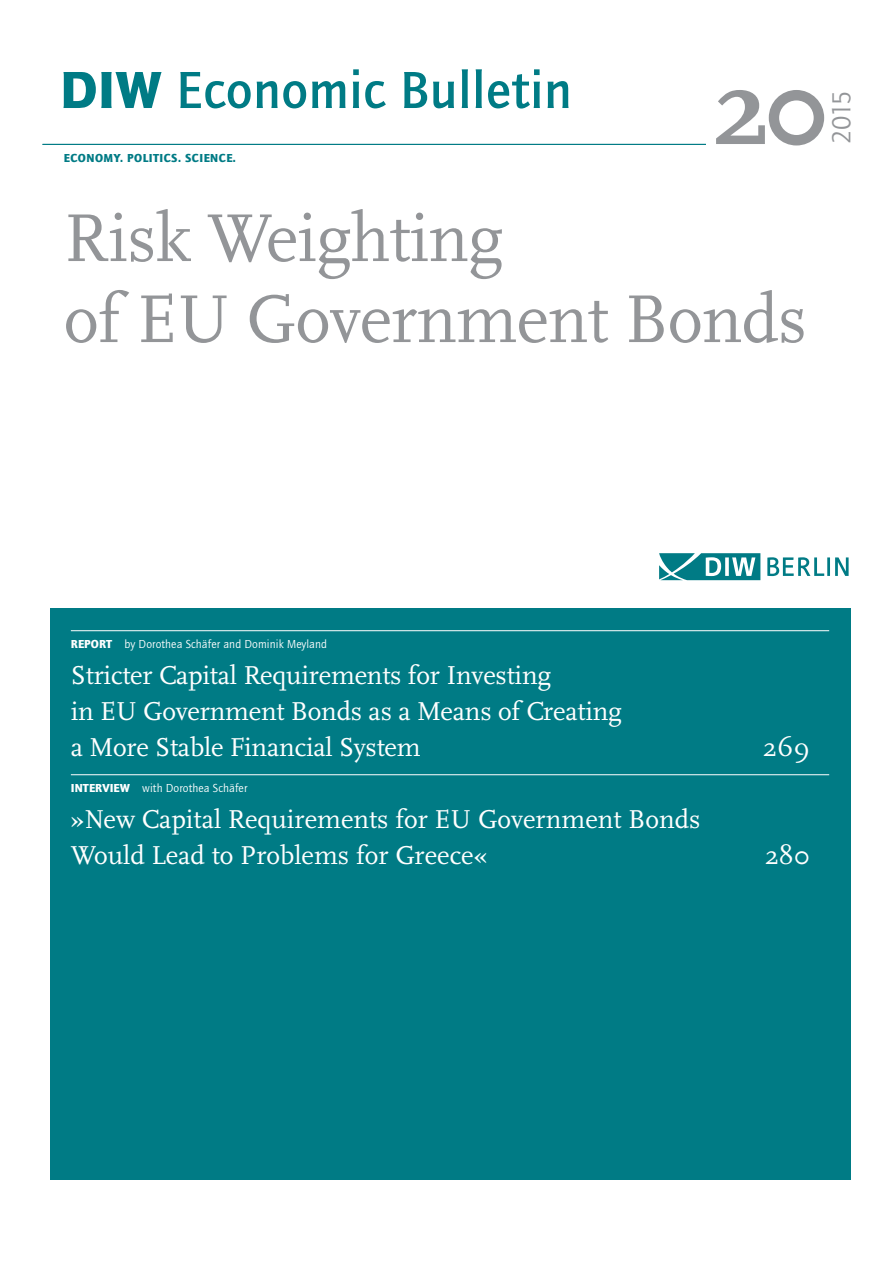
<style>
.page{position:relative;width:893px;height:1263px;background:#fff}
.page>*{position:absolute;margin:0;border:0;box-sizing:border-box;transform-origin:0 0}
.t1{font:700 114px "Scala Pro";color:#939598}
.t2{font:70.5px/81px "Scala Pro";letter-spacing:-.01em;color:#939598}
.t3{font:500 54px "Quay Sans ITC Std";letter-spacing:.01em;color:#007b85}
.t4{font:27px/36px "Scala Pro";letter-spacing:-.01em;color:#fff}
.t5{font:27px "Quay Sans ITC Std";color:#939598}
.t6{font:12px "Quay Sans ITC Std";letter-spacing:.01em;color:#fff}
.t7{font:900 12px "Quay Sans ITC Std";letter-spacing:.04em;color:#007b85}
.s1{font-weight:900}
</style>
<div class="page">
<hr style="left:43px;top:144px;width:765px;height:1px;background:#007b85">
<div style="left:50px;top:608px;width:800px;height:571px;background:#007b85"></div>
<hr style="left:71px;top:630px;width:758px;height:1px;background:#fff">
<hr style="left:71px;top:774px;width:758px;height:1px;background:#fff">
<svg style="left:767px;top:557px;width:82px;height:19px"></svg>
<svg style="left:659px;top:553px;width:101px;height:27px"></svg>
<div style="left:706px;top:90px;width:123px;height:63px;background:#fff"></div>
<h3 class="t3" style="left:60px;top:58px;width:513px"><span class="s1">DIW</span> Economic Bulletin</h3>
<p class="t7" style="left:64px;top:151px;width:174px">ECONOMY. POLITICS. SCIENCE.</p>
<h1 class="t1" style="left:712px;top:23px;width:114px">20</h1>
<p class="t5" style="left:826px;top:144px;width:55px;rotate:-90deg">2015</p>
<h2 class="t2" style="left:64px;top:195px;width:745px">Risk Weighting<br>of EU Government Bonds</h2>
<p class="t6" style="left:71px;top:637px;width:258px"><span class="s1">REPORT</span> by Dorothea Schäfer and Dominik Meyland</p>
<p class="t4" style="left:71px;top:656px;width:553px">Stricter Capital Requirements for Investing<br>in EU Government Bonds as a Means of Creating a More Stable Financial System</p>
<p class="t6" style="left:71px;top:781px;width:178px"><span class="s1">INTERVIEW</span> with Dorothea Schäfer</p>
<p class="t4" style="left:71px;top:800px;width:631px">»New Capital Requirements for EU Government Bonds<br>Would Lead to Problems for Greece«</p>
<p class="t4" style="left:763px;top:728px;width:49px">269</p>
<p class="t4" style="left:765px;top:836px;width:47px">280</p>
</div>
